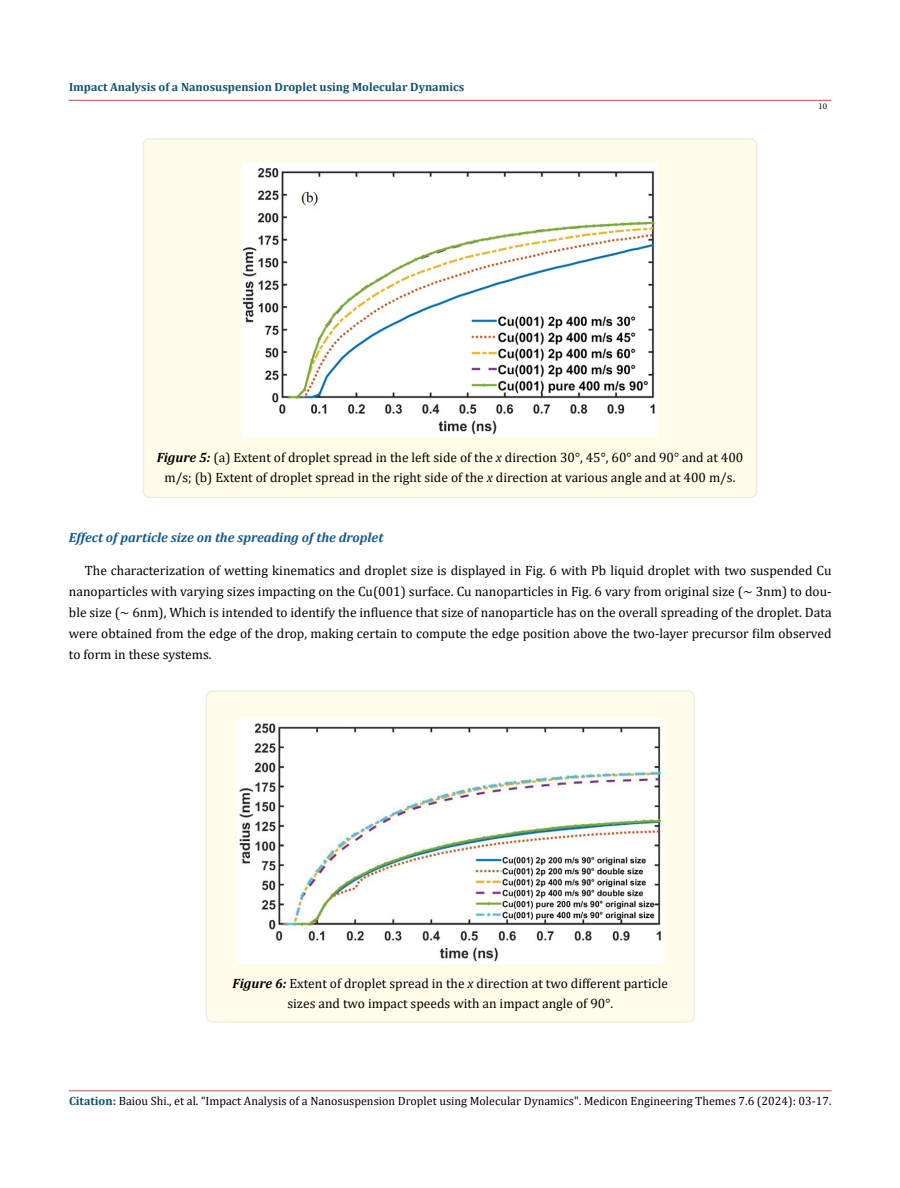
<style>
.page{position:relative;width:900px;height:1188px;background:#fff}
.page>*{position:absolute;margin:0;border:0;box-sizing:border-box;transform-origin:0 0}
.t1{font:13.5px/21px "Cambria";color:#000;text-align:center}
.t2{font:italic 700 13.5px "Cambria";color:#15588c}
.t3{font:12px "Cambria";color:#000}
.t4{font:700 12px "Cambria";color:#0e536a}
.t5{font:9px "Minion Pro";color:#000}
.s1{font-weight:700;font-style:italic}
.s2{font-style:italic}
.s3{font-weight:700;color:#0e536a}
.s4{font-weight:700;color:#173e88}
</style>
<div class="page">
<hr style="left:69px;top:1091px;width:763px;height:1px;background:#c0504d">
<hr style="left:69px;top:100px;width:762px;height:1px;background:#c0504d">
<div style="left:143px;top:139px;width:614px;height:358px;background:#fffde9;border-radius:6px"></div>
<div style="left:143px;top:138px;width:614px;height:360px;border:2px solid #eeece1;border-radius:6px"></div>
<img style="left:243px;top:163px;width:414px;height:274px">
<div style="left:206px;top:691px;width:488px;height:331px;background:#fffde9;border-radius:6px"></div>
<div style="left:206px;top:690px;width:489px;height:333px;border:2px solid #eeece1;border-radius:6px"></div>
<img style="left:237px;top:718px;width:426px;height:245px">
<p class="t4" style="left:69px;top:79px;width:397px">Impact Analysis of a Nanosuspension Droplet using Molecular Dynamics</p>
<p class="t5" style="left:818px;top:100px;width:10px">10</p>
<p class="t1" style="left:157px;top:447px;width:588px;line-height:20.2px"><span class="s1">Figure 5:</span> (a) Extent of droplet spread in the left side of the <span class="s2">x</span> direction 30°, 45°, 60° and 90° and at 400 m/s; (b) Extent of droplet spread in the right side of the <span class="s2">x</span> direction at various angle and at 400 m/s.</p>
<p class="t2" style="left:69px;top:528px;width:316px">Effect of particle size on the spreading of the droplet</p>
<p class="t1" style="left:69px;top:560px;width:764px;text-align:justify;text-indent:16px">The characterization of wetting kinematics and droplet size is displayed in Fig. 6 with Pb liquid droplet with two suspended Cu nanoparticles with varying sizes impacting on the Cu(001) surface. Cu nanoparticles in Fig. 6 vary from original size (~ 3nm) to dou&shy;ble size (~ 6nm), Which is intended to identify the influence that size of nanoparticle has on the overall spreading of the droplet. Data were obtained from the edge of the drop, making certain to compute the edge position above the two-layer precursor film observed to form in these systems.</p>
<p class="t1" style="left:233px;top:973px;width:437px;line-height:20.2px"><span class="s1">Figure 6:</span> Extent of droplet spread in the <span class="s2">x</span> direction at two different particle sizes and two impact speeds with an impact angle of 90°.</p>
<p class="t3" style="left:69px;top:1094px;width:764px"><span class="s3">Citation</span><span class="s4">:</span> Baiou Shi., et al. “Impact Analysis of a Nanosuspension Droplet using Molecular Dynamics". Medicon Engineering Themes 7.6 (2024): 03-17.</p>
</div>
